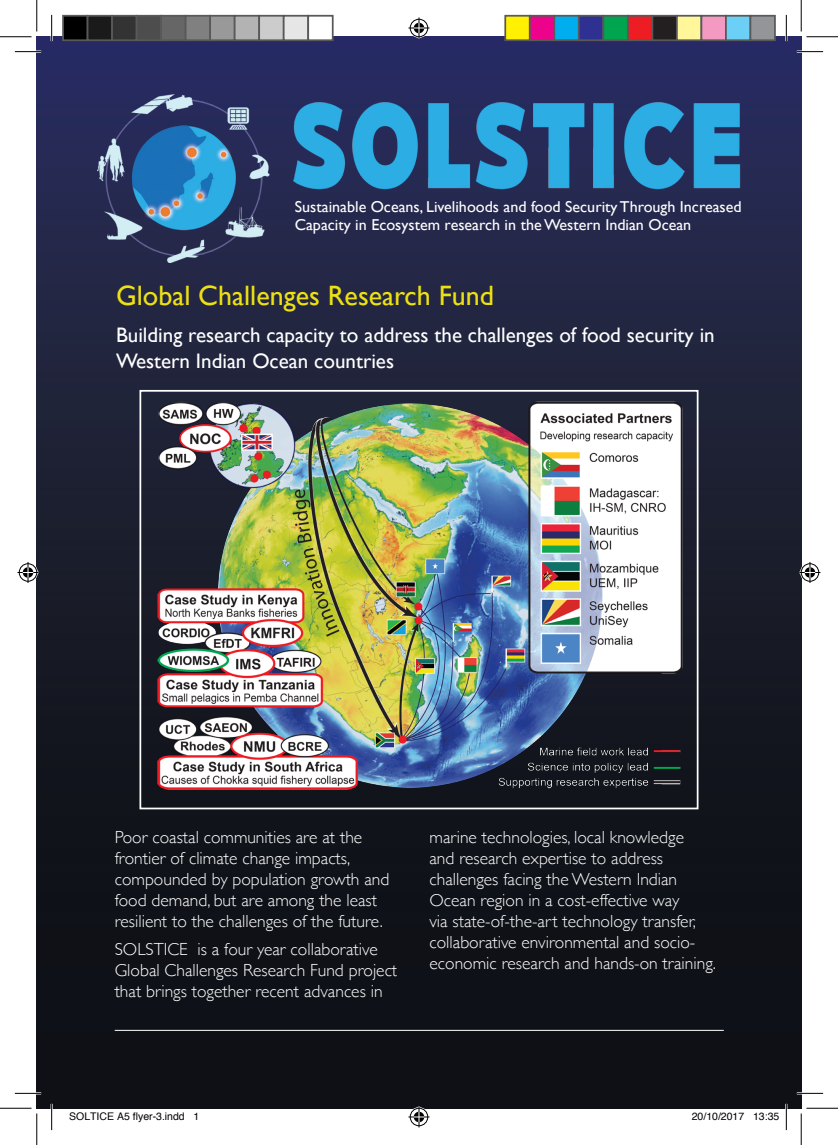
<style>
.page{position:relative;width:838px;height:1145px;background:#fff}
.page>*{position:absolute;margin:0;border:0;box-sizing:border-box;transform-origin:0 0}
.Heading{font:28px "Gill Sans";color:#ede112}
.Stand_first{font:21px/25.2px "Gill Sans";color:#fff}
.Body_text{font:300 17.5px/21px "Gill Sans";color:#fff}
.t1{font:15.75px/18.9px "Gill Sans";color:#fff}
.t2{font:10.5px "Helvetica";color:#000}
</style>
<div class="page">
<div style="left:37px;top:37px;width:764px;height:1071px;background:linear-gradient(to bottom,#292d58,#0b0d09)"></div>
<img style="left:98px;top:95px;width:642px;height:167px">
<img style="left:151px;top:401px;width:536px;height:389px">
<div style="left:139px;top:390px;width:559px;height:419px;border:2px solid #fff"></div>
<hr style="left:115px;top:1030px;width:608px;height:1px;background:#fff">
<hr style="left:15px;top:51px;width:26px;height:2px;background:#fff">
<hr style="left:796px;top:51px;width:27px;height:2px;background:#fff">
<hr style="left:15px;top:1092px;width:26px;height:2px;background:#fff">
<hr style="left:796px;top:1092px;width:27px;height:2px;background:#fff">
<hr style="left:51px;top:15px;width:2px;height:26px;background:#fff">
<hr style="left:51px;top:1104px;width:2px;height:26px;background:#fff">
<hr style="left:785px;top:15px;width:2px;height:26px;background:#fff">
<hr style="left:785px;top:1104px;width:2px;height:26px;background:#fff">
<svg style="left:15px;top:51px;width:26px;height:1px"></svg>
<svg style="left:796px;top:51px;width:27px;height:1px"></svg>
<svg style="left:15px;top:1093px;width:26px;height:1px"></svg>
<svg style="left:796px;top:1093px;width:27px;height:1px"></svg>
<svg style="left:51px;top:15px;width:1px;height:26px"></svg>
<svg style="left:51px;top:1104px;width:1px;height:26px"></svg>
<svg style="left:786px;top:15px;width:1px;height:26px"></svg>
<svg style="left:786px;top:1104px;width:1px;height:26px"></svg>
<hr style="left:0;top:36px;width:32px;height:1px;background:#000">
<hr style="left:806px;top:36px;width:31px;height:1px;background:#000">
<hr style="left:0;top:1108px;width:32px;height:1px;background:#000">
<hr style="left:806px;top:1108px;width:31px;height:1px;background:#000">
<hr style="left:36px;top:0;width:1px;height:31px;background:#000">
<hr style="left:36px;top:1113px;width:1px;height:32px;background:#000">
<hr style="left:800px;top:0;width:1px;height:31px;background:#000">
<hr style="left:800px;top:1113px;width:1px;height:32px;background:#000">
<svg style="left:408px;top:18px;width:21px;height:21px"></svg>
<svg style="left:408px;top:1106px;width:21px;height:21px"></svg>
<svg style="left:18px;top:562px;width:21px;height:21px"></svg>
<svg style="left:799px;top:562px;width:21px;height:21px"></svg>
<div style="left:63px;top:16px;width:25px;height:24px;background:#000"></div>
<div style="left:62px;top:15px;width:26px;height:26px;border:2px solid #595959"></div>
<div style="left:88px;top:16px;width:24px;height:24px;background:#1a1a1a"></div>
<div style="left:87px;top:15px;width:26px;height:26px;border:2px solid #595959"></div>
<div style="left:112px;top:16px;width:25px;height:24px;background:#333"></div>
<div style="left:111px;top:15px;width:26px;height:26px;border:2px solid #595959"></div>
<div style="left:137px;top:16px;width:24px;height:24px;background:#4d4d4d"></div>
<div style="left:136px;top:15px;width:26px;height:26px;border:2px solid #595959"></div>
<div style="left:161px;top:16px;width:25px;height:24px;background:#666"></div>
<div style="left:160px;top:15px;width:26px;height:26px;border:2px solid #595959"></div>
<div style="left:186px;top:16px;width:24px;height:24px;background:#808080"></div>
<div style="left:185px;top:15px;width:26px;height:26px;border:2px solid #595959"></div>
<div style="left:210px;top:16px;width:25px;height:24px;background:#999"></div>
<div style="left:209px;top:15px;width:26px;height:26px;border:2px solid #595959"></div>
<div style="left:235px;top:16px;width:24px;height:24px;background:#b3b3b3"></div>
<div style="left:234px;top:15px;width:26px;height:26px;border:2px solid #595959"></div>
<div style="left:259px;top:16px;width:25px;height:24px;background:#ccc"></div>
<div style="left:258px;top:15px;width:26px;height:26px;border:2px solid #595959"></div>
<div style="left:284px;top:16px;width:24px;height:24px;background:#e6e6e6"></div>
<div style="left:283px;top:15px;width:26px;height:26px;border:2px solid #595959"></div>
<div style="left:308px;top:16px;width:25px;height:24px;background:#fff"></div>
<div style="left:307px;top:15px;width:26px;height:26px;border:2px solid #595959"></div>
<div style="left:505px;top:16px;width:24px;height:24px;background:#fff101"></div>
<div style="left:504px;top:15px;width:26px;height:26px;border:2px solid #595959"></div>
<div style="left:529px;top:16px;width:25px;height:24px;background:#ed028c"></div>
<div style="left:529px;top:15px;width:26px;height:26px;border:2px solid #595959"></div>
<div style="left:554px;top:16px;width:24px;height:24px;background:#00aeef"></div>
<div style="left:553px;top:15px;width:26px;height:26px;border:2px solid #595959"></div>
<div style="left:578px;top:16px;width:25px;height:24px;background:#2e3092"></div>
<div style="left:578px;top:15px;width:26px;height:26px;border:2px solid #595959"></div>
<div style="left:603px;top:16px;width:24px;height:24px;background:#00a54f"></div>
<div style="left:602px;top:15px;width:26px;height:26px;border:2px solid #595959"></div>
<div style="left:627px;top:16px;width:25px;height:24px;background:#ee1d23"></div>
<div style="left:627px;top:15px;width:26px;height:26px;border:2px solid #595959"></div>
<div style="left:652px;top:16px;width:24px;height:24px;background:#231f20"></div>
<div style="left:651px;top:15px;width:26px;height:26px;border:2px solid #595959"></div>
<div style="left:676px;top:16px;width:25px;height:24px;background:#fff79a"></div>
<div style="left:676px;top:15px;width:26px;height:26px;border:2px solid #595959"></div>
<div style="left:701px;top:16px;width:24px;height:24px;background:#f499c2"></div>
<div style="left:700px;top:15px;width:26px;height:26px;border:2px solid #595959"></div>
<div style="left:725px;top:16px;width:25px;height:24px;background:#6bcff6"></div>
<div style="left:725px;top:15px;width:26px;height:26px;border:2px solid #595959"></div>
<div style="left:750px;top:16px;width:24px;height:24px;background:#939598"></div>
<div style="left:749px;top:15px;width:26px;height:26px;border:2px solid #595959"></div>
<p class="t1" style="left:295px;top:197px;width:448px">Sustainable Oceans, Livelihoods and food Security Through Increased<br>Capacity in Ecosystem research in the Western Indian Ocean</p>
<p class="Heading" style="left:116px;top:279px;width:379px">Global Challenges Research Fund</p>
<p class="Stand_first" style="left:116px;top:322px;width:600px">Building research capacity to address the challenges of food security in<br>Western Indian Ocean countries</p>
<p class="Body_text" style="left:115px;top:826px;width:276px">Poor coastal communities are at the frontier of climate change impacts, compounded by population growth and food demand, but are among the least resilient to the challenges of the future.</p>
<p class="Body_text" style="left:115px;top:938px;width:284px">SOLSTICE is a four year collaborative<br>Global Challenges Research Fund project that brings together recent advances in</p>
<p class="Body_text" style="left:429px;top:826px;width:288px">marine technologies, local knowledge<br>and research expertise to address challenges facing the Western Indian Ocean region in a cost-effective way<br>via state-of-the-art technology transfer, collaborative environmental and socio&shy;economic research and hands-on training.</p>
<p class="t2" style="left:69px;top:1108px;width:132px">SOLTICE A5 flyer-3.indd 1</p>
<p class="t2" style="left:691px;top:1108px;width:89px">20/10/2017 13:35</p>
</div>
